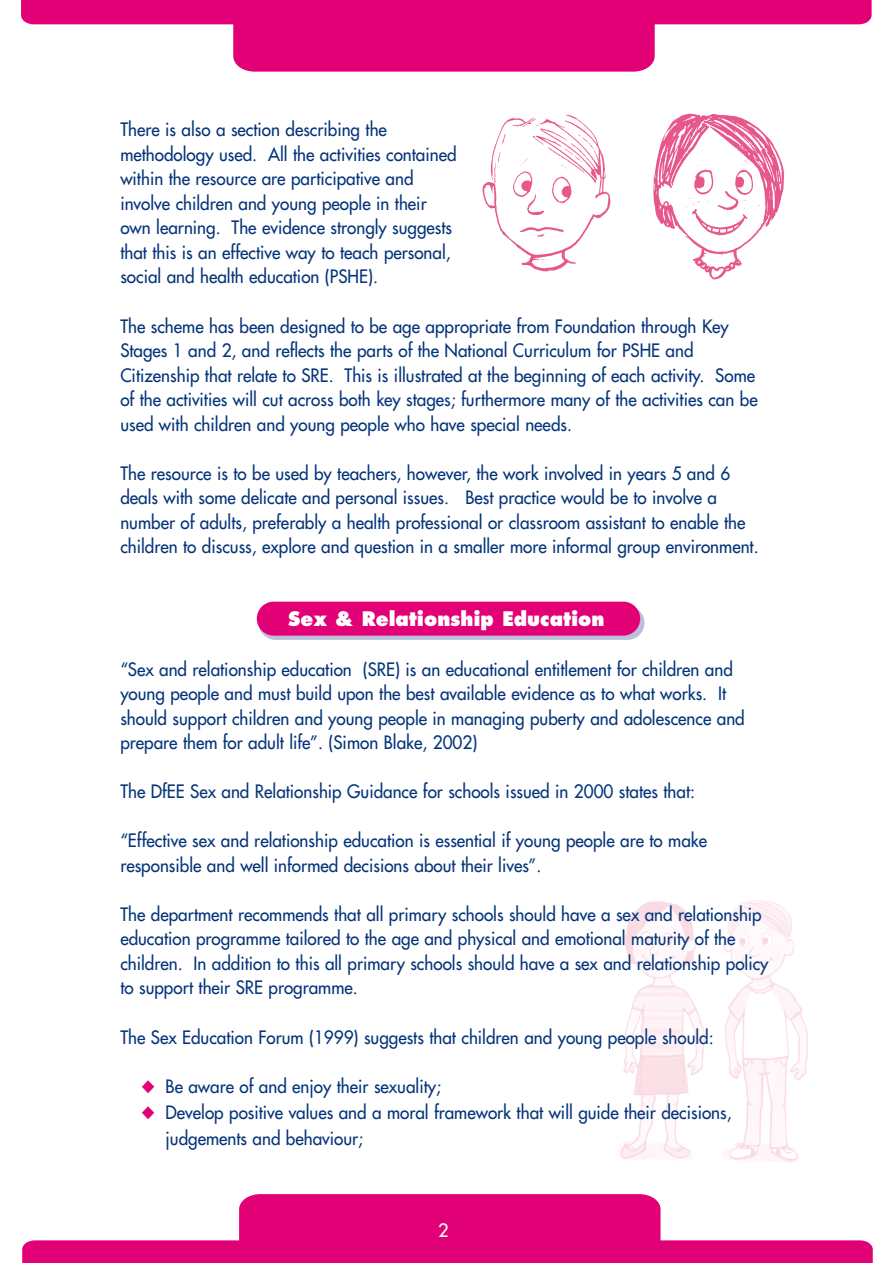
<style>
.page{position:relative;width:893px;height:1263px;background:#fff}
.page>*{position:absolute;margin:0;border:0;box-sizing:border-box;transform-origin:0 0}
.t1{font:800 19.5px "Futura";color:#fff;scale:.95 1}
.t2{font:18px/24.6px "Futura";color:#05347a;scale:.95 1}
.t3{font:18px "Futura";color:#fff}
.s1{color:#e20077}
</style>
<div class="page">
<div style="left:259px;top:606px;width:385px;height:34px;background:#bcbfd9;border-radius:17px"></div>
<img style="left:620px;top:900px;width:188px;height:262px">
<div style="left:257px;top:602px;width:383px;height:34px;background:#e20077;border-radius:17px"></div>
<svg style="left:21px;top:0;width:850px;height:72px;fill:#e20077"></svg>
<svg style="left:22px;top:1194px;width:851px;height:69px;fill:#e20077"></svg>
<img style="left:482px;top:113px;width:303px;height:167px">
<p class="t2" style="left:120px;top:119px;width:355px">There is also a section describing the methodology used. All the activities contained within the resource are participative and involve children and young people in their own learning. The evidence strongly suggests that this is an effective way to teach personal, social and health education (PSHE).</p>
<p class="t2" style="left:120px;top:315px;width:672px">The scheme has been designed to be age appropriate from Foundation through Key Stages 1 and 2, and reflects the parts of the National Curriculum for PSHE and Citizenship that relate to SRE. This is illustrated at the beginning of each activity. Some of the activities will cut across both key stages; furthermore many of the activities can be used with children and young people who have special needs.</p>
<p class="t2" style="left:120px;top:462px;width:673px">The resource is to be used by teachers, however, the work involved in years 5 and 6 deals with some delicate and personal issues. Best practice would be to involve a number of adults, preferably a health professional or classroom assistant to enable the children to discuss, explore and question in a smaller more informal group environment.</p>
<p class="t1" style="left:288px;top:610px;width:335px">Sex &amp; Relationship Education</p>
<p class="t2" style="left:120px;top:658px;width:659px">“Sex and relationship education (SRE) is an educational entitlement for children and young people and must build upon the best available evidence as to what works. It should support children and young people in managing puberty and adolescence and prepare them for adult life”. (Simon Blake, 2002)</p>
<p class="t2" style="left:120px;top:780px;width:606px">The DfEE Sex and Relationship Guidance for schools issued in 2000 states that:</p>
<p class="t2" style="left:120px;top:830px;width:619px">“Effective sex and relationship education is essential if young people are to make responsible and well informed decisions about their lives”.</p>
<p class="t2" style="left:120px;top:903px;width:684px">The department recommends that all primary schools should have a sex and relationship education programme tailored to the age and physical and emotional maturity of the children. In addition to this all primary schools should have a sex and relationship policy to support their SRE programme.</p>
<p class="t2" style="left:120px;top:1026px;width:626px">The Sex Education Forum (1999) suggests that children and young people should:</p>
<p class="t2" style="left:142px;top:1075px;width:317px"><span class="s1">◆</span> Be aware of and enjoy their sexuality;</p>
<p class="t2" style="left:166px;top:1100px;width:597px;line-height:26.1px;text-indent:-24px"><span class="s1">◆</span> Develop positive values and a moral framework that will guide their decisions, judgements and behaviour;</p>
<p class="t3" style="left:438px;top:1221px;width:12px">2</p>
</div>
